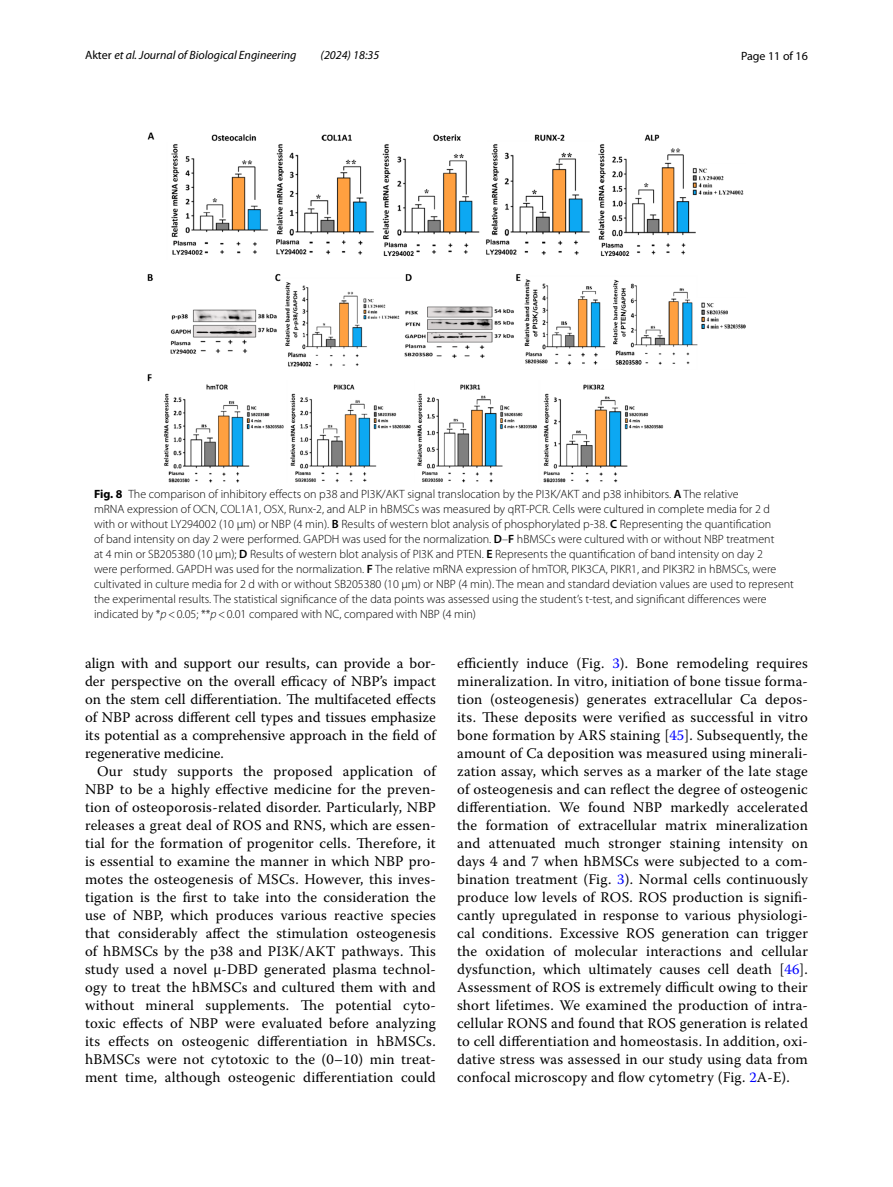
<style>
.page{position:relative;width:893px;height:1187px;background:#fff}
.page>*{position:absolute;margin:0;border:0;box-sizing:border-box;transform-origin:0 0}
.t1{font:14.7px/18px "Warnock Pro";letter-spacing:.015em;color:#000;text-align:justify}
.t2{font:300 12px/15px "Myriad Pro";color:#000}
.t3{font:italic 12px "Myriad Pro";color:#000}
.t4{font:12px "Myriad Pro";color:#000}
.s1{font-style:normal}
.s2{font-weight:700}
.s3{font-weight:600}
.s4{font-style:italic}
.s5{color:#00f}
</style>
<div class="page">
<img style="left:147px;top:133px;width:599px;height:349px">
<p class="t3" style="left:85px;top:48px;width:213px"><span class="s1">Akter</span> et al. Journal of Biological Engineering</p>
<p class="t3" style="left:321px;top:48px;width:60px">(2024) 18:35</p>
<p class="t4" style="left:741px;top:48px;width:68px">Page 11 of 16</p>
<p class="t2" style="left:94px;top:486px;width:701px"><span class="s2">Fig. 8</span> The comparison of inhibitory effects on p38 and PI3K/AKT signal translocation by the PI3K/AKT and p38 inhibitors. <span class="s3">A</span> The relative<br>mRNA expression of OCN, COL1A1, OSX, Runx-2, and ALP in hBMSCs was measured by qRT-PCR. Cells were cultured in complete media for 2 d with or without LY294002 (10 μm) or NBP (4 min). <span class="s3">B</span> Results of western blot analysis of phosphorylated p-38. <span class="s3">C</span> Representing the quantification<br>of band intensity on day 2 were performed. GAPDH was used for the normalization. <span class="s3">D</span>–<span class="s3">F</span> hBMSCs were cultured with or without NBP treatment<br>at 4 min or SB205380 (10 μm); <span class="s3">D</span> Results of western blot analysis of PI3K and PTEN. <span class="s3">E</span> Represents the quantification of band intensity on day 2<br>were performed. GAPDH was used for the normalization. <span class="s3">F</span> The relative mRNA expression of hmTOR, PIK3CA, PIKR1, and PIK3R2 in hBMSCs, were cultivated in culture media for 2 d with or without SB205380 (10 μm) or NBP (4 min). The mean and standard deviation values are used to represent the experimental results. The statistical significance of the data points was assessed using the student’s t-test, and significant differences were indicated by *<span class="s4">p</span>&lt;0.05; **<span class="s4">p</span>&lt;0.01 compared with NC, compared with NBP (4 min)</p>
<p class="t1" style="left:85px;top:653px;width:352px">align with and support our results, can provide a bor&shy;der perspective on the overall efficacy of NBP’s impact on the stem cell differentiation. The multifaceted effects of NBP across different cell types and tissues emphasize its potential as a comprehensive approach in the field of regenerative medicine.</p>
<p class="t1" style="left:85px;top:761px;width:352px;text-indent:12px">Our study supports the proposed application of NBP to be a highly effective medicine for the preven&shy;tion of osteoporosis-related disorder. Particularly, NBP releases a great deal of ROS and RNS, which are essen&shy;tial for the formation of progenitor cells. Therefore, it is essential to examine the manner in which NBP pro&shy;motes the osteogenesis of MSCs. However, this inves&shy;tigation is the first to take into the consideration the use of NBP, which produces various reactive species that considerably affect the stimulation osteogenesis of hBMSCs by the p38 and PI3K/AKT pathways. This study used a novel µ-DBD generated plasma technol&shy;ogy to treat the hBMSCs and cultured them with and without mineral supplements. The potential cyto&shy;toxic effects of NBP were evaluated before analyzing its effects on osteogenic differentiation in hBMSCs. hBMSCs were not cytotoxic to the (0–10) min treat&shy;ment time, although osteogenic differentiation could</p>
<p class="t1" style="left:457px;top:653px;width:352px">efficiently induce (Fig. <span class="s5">3</span>). Bone remodeling requires mineralization. In vitro, initiation of bone tissue forma&shy;tion (osteogenesis) generates extracellular Ca depos&shy;its. These deposits were verified as successful in vitro bone formation by ARS staining [<span class="s5">45</span>]. Subsequently, the amount of Ca deposition was measured using minerali&shy;zation assay, which serves as a marker of the late stage of osteogenesis and can reflect the degree of osteogenic differentiation. We found NBP markedly accelerated the formation of extracellular matrix mineralization and attenuated much stronger staining intensity on days 4 and 7 when hBMSCs were subjected to a com&shy;bination treatment (Fig. <span class="s5">3</span>). Normal cells continuously produce low levels of ROS. ROS production is signifi&shy;cantly upregulated in response to various physiologi&shy;cal conditions. Excessive ROS generation can trigger the oxidation of molecular interactions and cellular dysfunction, which ultimately causes cell death [<span class="s5">46</span>].<br>Assessment of ROS is extremely difficult owing to their short lifetimes. We examined the production of intra&shy;cellular RONS and found that ROS generation is related to cell differentiation and homeostasis. In addition, oxi&shy;dative stress was assessed in our study using data from confocal microscopy and flow cytometry (Fig. <span class="s5">2</span>A-E).</p>
</div>
